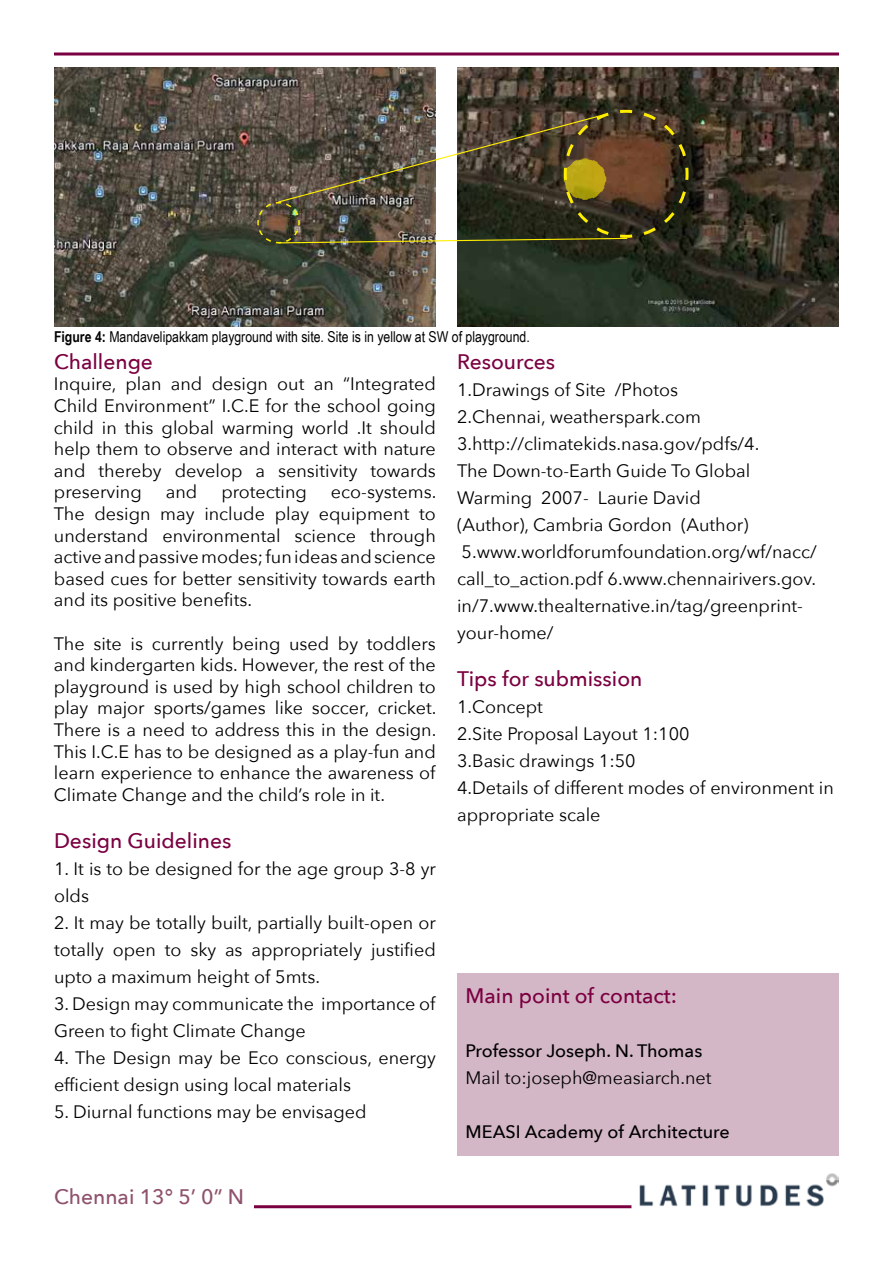
<style>
.page{position:relative;width:893px;height:1263px;background:#fff}
.page>*{position:absolute;margin:0;border:0;box-sizing:border-box;transform-origin:0 0}
.t1{font:500 21px "Avenir Next";color:#7b0041}
.t2{font:500 21px "Avenir Next";color:#8f526d}
.t3{font:18px/27px "Avenir Next";color:#000}
.t4{font:500 18px "Avenir Next";color:#000}
.t5{font:15px "Arial Narrow";color:#000}
.s1{font-weight:700}
</style>
<div class="page">
<hr style="left:54px;top:53px;width:785px;height:3px;background:#7b0041">
<hr style="left:54px;top:1205px;width:577px;height:3px;background:#7b0041">
<img style="left:640px;top:1173px;width:199px;height:34px">
<div style="left:54px;top:1183px;width:199px;height:28px;background:#fff"></div>
<img style="left:54px;top:68px;width:382px;height:259px">
<img style="left:457px;top:68px;width:382px;height:259px">
<div style="left:457px;top:973px;width:382px;height:182px;background:#d4b7c6"></div>
<svg style="left:256px;top:108px;width:434px;height:136px;background:#5c523f"></svg>
<p class="t5" style="left:54px;top:326px;width:477px"><span class="s1">Figure 4:</span> Mandavelipakkam playground with site. Site is in yellow at SW of playground.</p>
<p class="t1" style="left:54px;top:344px;width:100px">Challenge</p>
<p class="t3" style="left:54px;top:373px;width:383px;line-height:21.6px;text-align:justify">Inquire, plan and design out an “Integrated Child Environment” I.C.E for the school going child in this global warming world .It should help them to observe and interact with nature and thereby develop a sensitivity towards preserving</p>
<p class="t3" style="left:166px;top:478px;width:33px">and</p>
<p class="t3" style="left:221px;top:478px;width:87px">protecting</p>
<p class="t3" style="left:54px;top:481px;width:384px;line-height:21.6px;text-align:justify;text-indent:277px">eco-systems.<br>The design may include play equipment to understand environmental science through active and passive modes; fun ideas and science based cues for better sensitivity towards earth and its positive benefits.</p>
<p class="t3" style="left:54px;top:632px;width:384px;line-height:21.6px;text-align:justify">The site is currently being used by toddlers and kindergarten kids. However, the rest of the playground is used by high school children to play major sports/games like soccer, cricket.<br>There is a need to address this in the design.<br>This I.C.E has to be designed as a play-fun and learn experience to enhance the awareness of Climate Change and the child’s role in it.</p>
<p class="t1" style="left:54px;top:822px;width:179px">Design Guidelines</p>
<p class="t3" style="left:54px;top:854px;width:383px">1. It is to be designed for the age group 3-8 yr olds</p>
<p class="t3" style="left:54px;top:908px;width:383px;text-align:justify">2. It may be totally built, partially built-open or totally open to sky as appropriately justified upto a maximum height of 5mts.</p>
<p class="t3" style="left:54px;top:989px;width:383px">3. Design may communicate the importance of<br>Green to fight Climate Change</p>
<p class="t3" style="left:54px;top:1043px;width:383px">4. The Design may be Eco conscious, energy efficient design using local materials</p>
<p class="t3" style="left:54px;top:1097px;width:314px">5. Diurnal functions may be envisaged</p>
<p class="t2" style="left:54px;top:1178px;width:192px">Chennai 13° 5’ 0” N</p>
<p class="t1" style="left:457px;top:344px;width:99px">Resources</p>
<p class="t3" style="left:457px;top:375px;width:361px">1.Drawings of Site /Photos<br>2.Chennai, weatherspark.com 3.http://climatekids.nasa.gov/pdfs/4.<br>The Down-to-Earth Guide To Global Warming 2007- Laurie David<br>(Author), Cambria Gordon (Author)<br>5.www.worldforumfoundation.org/wf/nacc/ call_to_action.pdf 6.www.chennairivers.gov. in/7.www.thealternative.in/tag/greenprint&shy;your-home/</p>
<p class="t1" style="left:457px;top:661px;width:187px">Tips for submission</p>
<p class="t3" style="left:457px;top:692px;width:378px">1.Concept<br>2.Site Proposal Layout 1:100<br>3.Basic drawings 1:50<br>4.Details of different modes of environment in appropriate scale</p>
<p class="t1" style="left:466px;top:977px;width:213px">Main point of contact:</p>
<p class="t4" style="left:466px;top:1035px;width:238px">Professor Joseph. N. Thomas</p>
<p class="t3" style="left:466px;top:1063px;width:247px">Mail to:joseph@measiarch.net</p>
<p class="t4" style="left:466px;top:1116px;width:266px">MEASI Academy of Architecture</p>
</div>
